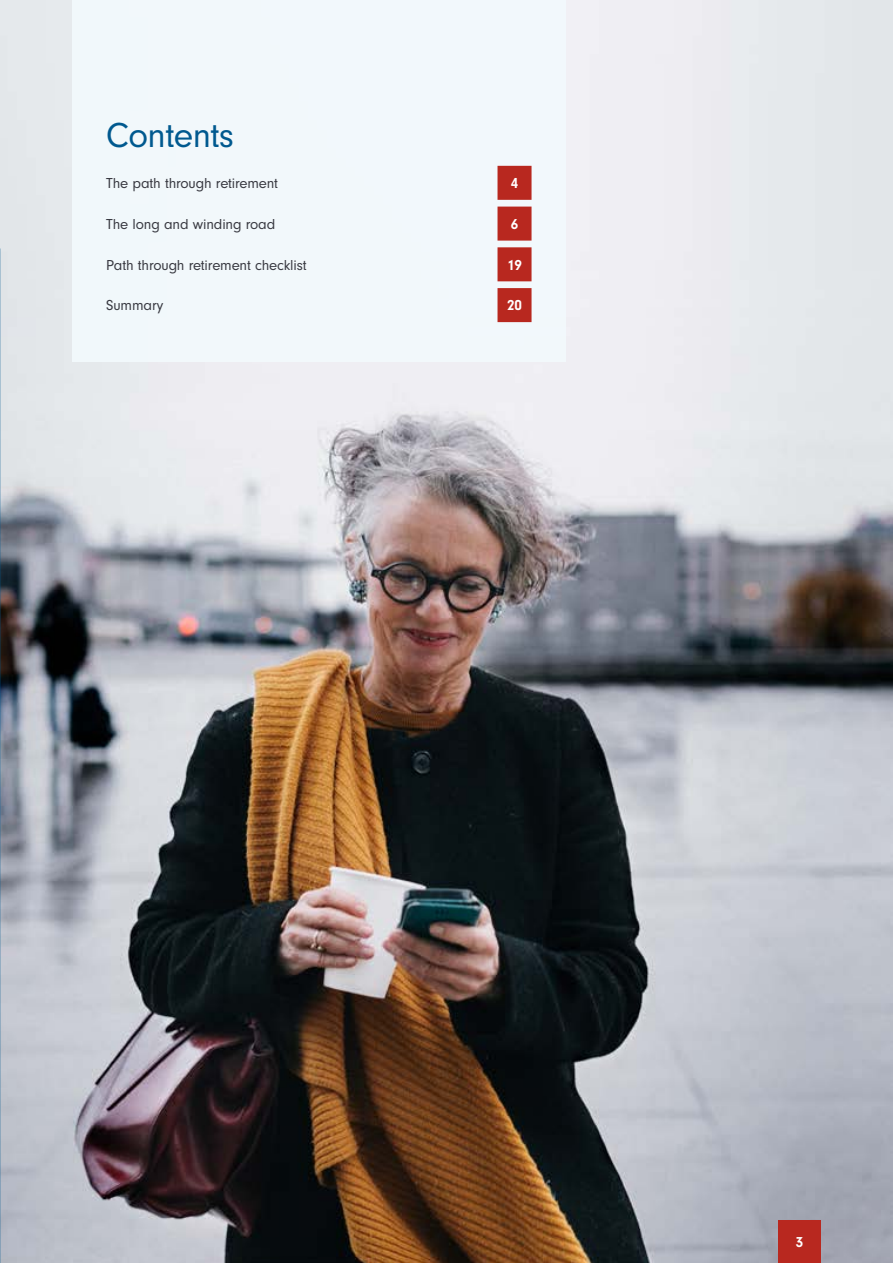
<style>
.page{position:relative;width:893px;height:1263px;background:#fff}
.page>*{position:absolute;margin:0;border:0;box-sizing:border-box;transform-origin:0 0}
.t1{font:36px "Neuzeit Gro";letter-spacing:-.015em;color:#00598f}
.t2{font:15px "Neuzeit Gro";letter-spacing:-.01em;color:#383941}
.t3{font:700 15px "Neuzeit Gro";color:#fff}
</style>
<div class="page">
<img style="left:0;top:0;width:893px;height:1263px">
<div style="left:778px;top:1220px;width:43px;height:43px;background:#b8281f"></div>
<div style="left:72px;top:0;width:494px;height:361px;background:#f3fafd"></div>
<div style="left:497px;top:166px;width:34px;height:34px;background:#b8281f"></div>
<div style="left:497px;top:207px;width:34px;height:34px;background:#b8281f"></div>
<div style="left:497px;top:247px;width:34px;height:34px;background:#b8281f"></div>
<div style="left:497px;top:288px;width:34px;height:34px;background:#b8281f"></div>
<h1 class="t1" style="left:106px;top:116px;width:129px">Contents</h1>
<p class="t2" style="left:106px;top:175px;width:173px">The path through retirement</p>
<p class="t3" style="left:511px;top:175px;width:9px">4</p>
<p class="t2" style="left:106px;top:216px;width:171px">The long and winding road</p>
<p class="t3" style="left:511px;top:216px;width:9px">6</p>
<p class="t2" style="left:106px;top:257px;width:202px">Path through retirement checklist</p>
<p class="t3" style="left:507px;top:256px;width:16px">19</p>
<p class="t2" style="left:106px;top:297px;width:59px">Summary</p>
<p class="t3" style="left:507px;top:297px;width:16px">20</p>
<p class="t3" style="left:796px;top:1233px;width:9px">3</p>
</div>
